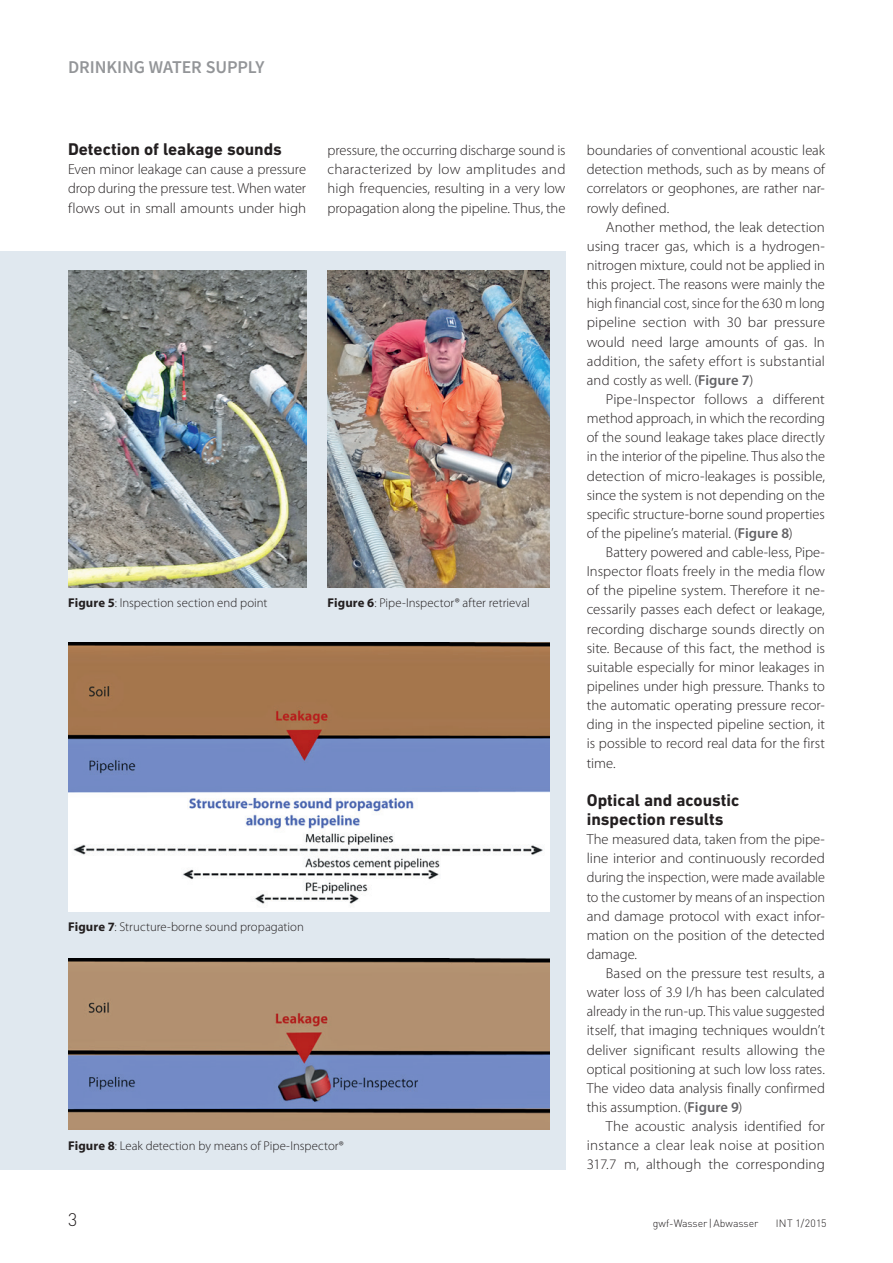
<style>
.page{position:relative;width:893px;height:1263px;background:#fff}
.page>*{position:absolute;margin:0;border:0;box-sizing:border-box;transform-origin:0 0}
.t1{font:600 18px "Source Sans Pro";letter-spacing:-.005em;color:#939598}
.t2{font:300 18px "DIN";color:#231f20}
.t3{font:700 17.25px/19.2px "DIN Next LT Pro";color:#231f20}
.t4{font:300 14.55px/19.2px "Myriad Pro";color:#231f20;text-align:justify}
.t5{font:300 12.75px "Myriad Pro";letter-spacing:.005em;color:#231f20}
.t6{font:300 10.5px "DIN";color:#231f20}
.s1{font-weight:600;color:#636366}
.s2{font-weight:700}
</style>
<div class="page">
<div style="left:0;top:251px;width:566px;height:918px;background:#e0e8ef"></div>
<img style="left:68px;top:270px;width:238px;height:317px">
<img style="left:327px;top:270px;width:223px;height:317px">
<img style="left:68px;top:643px;width:482px;height:268px">
<img style="left:68px;top:959px;width:482px;height:170px">
<p class="t1" style="left:68px;top:56px;width:198px">DRINKING WATER SUPPLY</p>
<p class="t3" style="left:68px;top:140px;width:215px">Detection of leakage sounds</p>
<p class="t4" style="left:68px;top:160px;width:240px">Even minor leakage can cause a pressure drop during the pressure test. When water flows out in small amounts under high</p>
<p class="t4" style="left:327px;top:141px;width:240px">pressure, the occurring discharge sound is characterized by low amplitudes and high frequencies, resulting in a very low propagation along the pipeline. Thus, the</p>
<p class="t4" style="left:587px;top:141px;width:240px">boundaries of conventional acoustic leak detection methods, such as by means of correlators or geophones, are rather nar&shy;rowly defined.</p>
<p class="t4" style="left:587px;top:218px;width:240px;text-align:left;text-indent:19px">Another method, the leak detection using tracer gas, which is a hydrogen-- nitrogen mixture, could not be applied in this project. The reasons were mainly the high financial cost, since for the 630 m long pipeline section with 30 bar pressure would need large amounts of gas. In addition, the safety effort is substantial and costly as well. (<span class="s1">Figure 7</span>)</p>
<p class="t4" style="left:587px;top:390px;width:240px;text-indent:19px">Pipe-Inspector follows a different method approach, in which the recording of the sound leakage takes place directly in the interior of the pipeline. Thus also the detection of micro-leakages is possible, since the system is not depending on the specific structure-borne sound properties of the pipeline’s material. (<span class="s1">Figure 8</span>)</p>
<p class="t4" style="left:587px;top:543px;width:240px;text-indent:19px">Battery powered and cable-less, Pipe-Inspector floats freely in the media flow of the pipeline system. Therefore it ne&shy;cessarily passes each defect or leakage, recording discharge sounds directly on site. Because of this fact, the method is suitable especially for minor leakages in pipelines under high pressure. Thanks to the automatic operating pressure recor&shy;ding in the inspected pipeline section, it is possible to record real data for the first time.</p>
<p class="t3" style="left:587px;top:790px;width:154px">Optical and acoustic inspection results</p>
<p class="t4" style="left:587px;top:830px;width:240px">The measured data, taken from the pipe&shy;line interior and continuously recorded during the inspection, were made available to the customer by means of an inspection and damage protocol with exact infor&shy;mation on the position of the detected damage.</p>
<p class="t4" style="left:587px;top:964px;width:240px;text-indent:19px">Based on the pressure test results, a water loss of 3.9 l/h has been calculated already in the run-up. This value suggested itself, that imaging techniques wouldn’t deliver significant results allowing the optical positioning at such low loss rates.<br>The video data analysis finally confirmed this assumption. (<span class="s1">Figure 9</span>)</p>
<p class="t4" style="left:587px;top:1117px;width:240px;text-indent:19px">The acoustic analysis identified for instance a clear leak noise at position 317.7 m, although the corresponding</p>
<p class="t5" style="left:68px;top:595px;width:201px"><span class="s2">Figure 5</span>: Inspection section end point</p>
<p class="t5" style="left:327px;top:595px;width:204px"><span class="s2">Figure 6</span>: Pipe-Inspector® after retrieval</p>
<p class="t5" style="left:68px;top:919px;width:237px"><span class="s2">Figure 7</span>: Structure-borne sound propagation</p>
<p class="t5" style="left:68px;top:1139px;width:277px"><span class="s2">Figure 8</span>: Leak detection by means of Pipe-Inspector®</p>
<p class="t2" style="left:68px;top:1209px;width:11px">3</p>
<p class="t6" style="left:653px;top:1217px;width:107px">gwf-Wasser |Abwasser</p>
<p class="t6" style="left:776px;top:1217px;width:52px">INT 1/2015</p>
</div>
